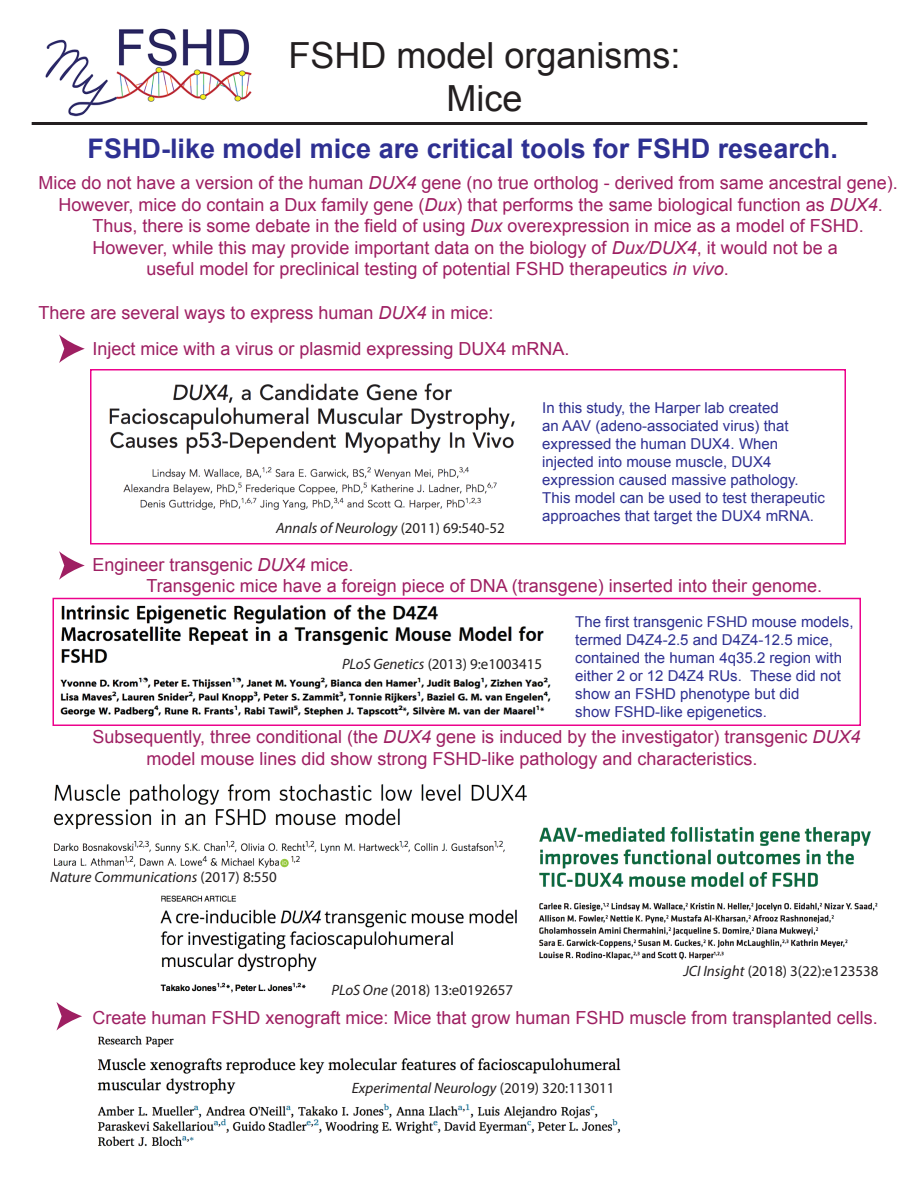
<style>
.page{position:relative;width:918px;height:1188px;background:#fff}
.page>*{position:absolute;margin:0;border:0;box-sizing:border-box;transform-origin:0 0}
.t1{font:36px/43.2px "Arial";color:#231f20;text-align:center}
.t2{font:700 27px "Arial";color:#2e3092}
.t3{font:18px/21.6px "Arial";color:#9e1f62}
.t4{font:15px/18px "Arial";color:#2e3092}
.t5{font:italic 15px "Myriad Pro";color:#231f20}
.t6{font:15px "Myriad Pro";color:#231f20}
.s1{font-style:italic}
.s2{font-style:normal}
</style>
<div class="page">
<img style="left:45px;top:28px;width:207px;height:89px">
<hr style="left:32px;top:122px;width:835px;height:3px;background:#231f20">
<img style="left:109px;top:383px;width:406px;height:127px">
<div style="left:90px;top:369px;width:756px;height:175px;border:2px solid #ed028c"></div>
<svg style="left:56px;top:1002px;width:26px;height:29px"></svg>
<svg style="left:59px;top:551px;width:26px;height:29px"></svg>
<svg style="left:59px;top:334px;width:26px;height:29px"></svg>
<img style="left:60px;top:604px;width:491px;height:113px">
<div style="left:52px;top:598px;width:809px;height:128px;border:2px solid #ed028c"></div>
<img style="left:54px;top:784px;width:473px;height:84px">
<img style="left:160px;top:895px;width:357px;height:98px">
<img style="left:538px;top:826px;width:340px;height:134px">
<img style="left:97px;top:1035px;width:524px;height:112px">
<h1 class="t1" style="left:288px;top:34px;width:394px">FSHD model organisms:<br>Mice</h1>
<h2 class="t2" style="left:88px;top:130px;width:752px">FSHD-like model mice are critical tools for FSHD research.</h2>
<p class="t3" style="left:38px;top:172px;width:861px">Mice do not have a version of the human <span class="s1">DUX4</span> gene (no true ortholog - derived from same ancestral gene).</p>
<p class="t3" style="left:58px;top:194px;width:826px">However, mice do contain a Dux family gene (<span class="s1">Dux</span>) that performs the same biological function as <span class="s1">DUX4</span>.</p>
<p class="t3" style="left:92px;top:215px;width:773px">Thus, there is some debate in the field of using <span class="s1">Dux</span> overexpression in mice as a model of FSHD.</p>
<p class="t3" style="left:92px;top:237px;width:747px">However, while this may provide important data on the biology of <span class="s1">Dux/DUX4</span>, it would not be a</p>
<p class="t3" style="left:146px;top:258px;width:584px">useful model for preclinical testing of potential FSHD therapeutics <span class="s1">in vivo</span>.</p>
<p class="t3" style="left:92px;top:294px;width:479px;line-height:36px;text-indent:-54px">There are several ways to express human <span class="s1">DUX4</span> in mice:<br>Inject mice with a virus or plasmid expressing DUX4 mRNA.</p>
<p class="t5" style="left:276px;top:519px;width:230px">Annals of Neurology <span class="s2">(2011) 69:540-52</span></p>
<p class="t4" style="left:542px;top:399px;width:284px">In this study, the Harper lab created<br>an AAV (adeno-associated virus) that expressed the human DUX4. When injected into mouse muscle, DUX4 expression caused massive pathology.<br>This model can be used to test therapeutic approaches that target the DUX4 mRNA.</p>
<p class="t3" style="left:146px;top:554px;width:677px;text-indent:-54px">Engineer transgenic <span class="s1">DUX4</span> mice.<br>Transgenic mice have a foreign piece of DNA (transgene) inserted into their genome.</p>
<p class="t6" style="left:342px;top:655px;width:202px"><span class="s1">PLoS Genetics</span> (2013) 9:e1003415</p>
<p class="t4" style="left:575px;top:613px;width:280px">The first transgenic FSHD mouse models, termed D4Z4-2.5 and D4Z4-12.5 mice, contained the human 4q35.2 region with either 2 or 12 D4Z4 RUs. These did not show an FSHD phenotype but did<br>show FSHD-like epigenetics.</p>
<p class="t3" style="left:146px;top:726px;width:716px;text-indent:-54px">Subsequently, three conditional (the <span class="s1">DUX4</span> gene is induced by the investigator) transgenic <span class="s1">DUX4 </span>model mouse lines did show strong FSHD-like pathology and characteristics.</p>
<p class="t5" style="left:50px;top:868px;width:228px">Nature Communications <span class="s2">(2017) 8:550</span></p>
<p class="t6" style="left:332px;top:980px;width:183px"><span class="s1">PLoS One</span> (2018) 13:e0192657</p>
<p class="t6" style="left:683px;top:961px;width:197px"><span class="s1">JCI Insight</span> (2018) 3(22):e123538</p>
<p class="t3" style="left:92px;top:1007px;width:787px">Create human FSHD xenograft mice: Mice that grow human FSHD muscle from transplanted cells.</p>
<p class="t5" style="left:352px;top:1079px;width:264px">Experimental Neurology <span class="s2">(2019) 320:113011</span></p>
</div>
